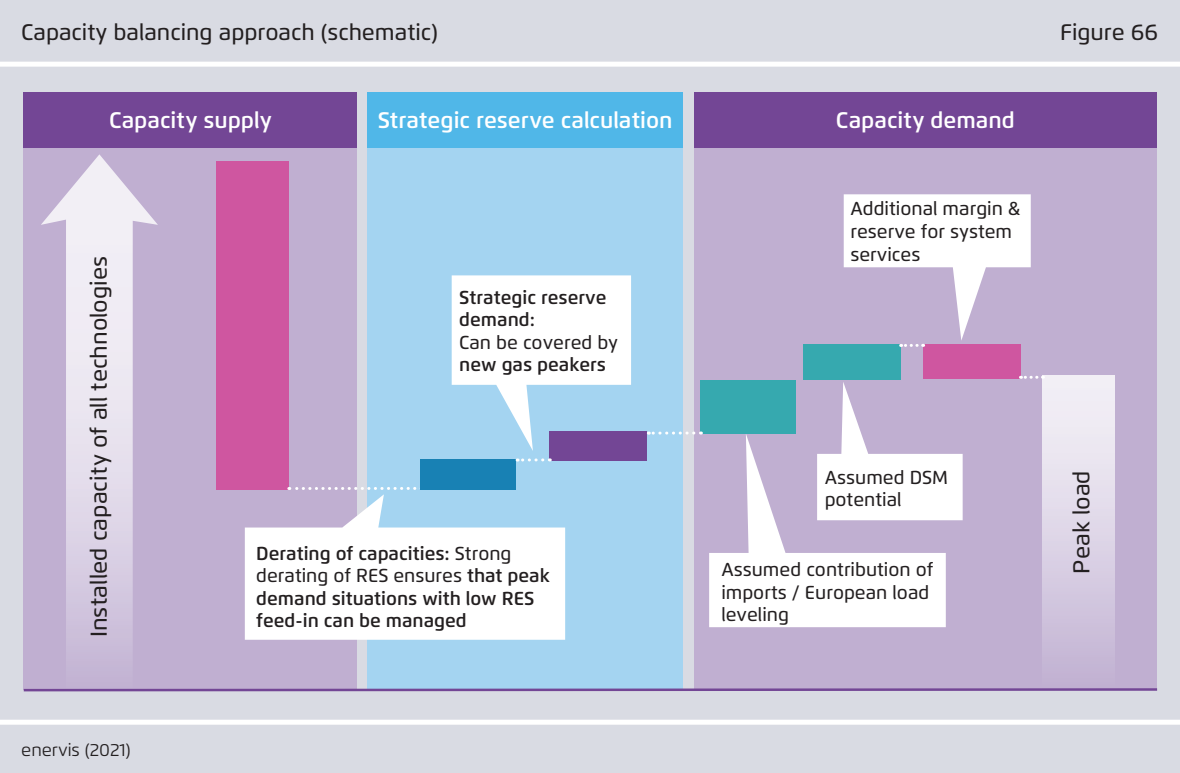
<style>
.page{position:relative;width:1180px;height:773px;background:#fff}
.page>*{position:absolute;margin:0;border:0;box-sizing:border-box;transform-origin:0 0}
.t1{font:500 23px "Flexo";color:#231f20}
.t2{font:600 22.5px "Flexo";color:#fff}
.t3{font:500 22.5px "Flexo";color:#231f20}
.t4{font:600 18.75px/22.5px "Flexo";color:#231f20}
.t5{font:500 18.75px/22.5px "Flexo";color:#231f20}
.t6{font:17.5px "Flexo";letter-spacing:-.005em;color:#231f20}
.s1{font-weight:500}
</style>
<div class="page">
<div style="left:0;top:0;width:1180px;height:772px;background:#d9dbe3"></div>
<div style="left:0;top:719px;width:1180px;height:5px;background:#fff"></div>
<div style="left:0;top:62px;width:1180px;height:5px;background:#fff"></div>
<div style="left:367px;top:147px;width:316px;height:542px;background:#a4d4f1"></div>
<div style="left:695px;top:92px;width:462px;height:597px;background:#c0afd1"></div>
<div style="left:24px;top:92px;width:333px;height:597px;background:#c0afd1"></div>
<div style="left:216px;top:161px;width:72px;height:329px;background:#cf56a0"></div>
<div style="left:24px;top:92px;width:333px;height:55px;background:#734695"></div>
<div style="left:695px;top:92px;width:462px;height:55px;background:#734695"></div>
<svg style="left:452px;top:275px;width:179px;height:175px"></svg>
<div style="left:367px;top:92px;width:316px;height:55px;background:#50b7e8"></div>
<svg style="left:709px;top:433px;width:237px;height:193px;fill:#fff"></svg>
<svg style="left:245px;top:494px;width:320px;height:145px;fill:#fff"></svg>
<svg style="left:289px;top:487px;width:126px;height:2px"></svg>
<div style="left:700px;top:380px;width:96px;height:53px;background:#36a9af"></div>
<svg style="left:817px;top:382px;width:146px;height:138px"></svg>
<div style="left:420px;top:459px;width:96px;height:31px;background:#1881b4"></div>
<div style="left:549px;top:431px;width:98px;height:30px;background:#734695"></div>
<div style="left:923px;top:344px;width:97px;height:34px;background:#cf56a0"></div>
<div style="left:803px;top:344px;width:97px;height:36px;background:#36a9af"></div>
<svg style="left:41px;top:154px;width:117px;height:500px"></svg>
<svg style="left:517px;top:458px;width:26px;height:3px"></svg>
<svg style="left:648px;top:431px;width:46px;height:3px"></svg>
<svg style="left:844px;top:194px;width:187px;height:153px"></svg>
<svg style="left:1020px;top:375px;width:23px;height:3px"></svg>
<div style="left:1043px;top:376px;width:72px;height:313px;background:linear-gradient(to bottom,#f7f5f9,#c3b3d3)"></div>
<svg style="left:24px;top:687px;width:1133px;height:4px"></svg>
<p class="t3" style="left:21px;top:19px;width:418px">Capacity balancing approach (schematic)</p>
<p class="t3" style="left:1060px;top:19px;width:99px">Figure 66</p>
<p class="t2" style="left:109px;top:106px;width:164px">Capacity supply</p>
<p class="t2" style="left:378px;top:106px;width:296px">Strategic reserve calculation</p>
<p class="t2" style="left:836px;top:106px;width:180px">Capacity demand</p>
<p class="t1" style="left:85px;top:636px;width:382px;rotate:-90deg">Installed capacity of all technologies</p>
<p class="t6" style="left:21px;top:738px;width:111px">enervis (2021)</p>
<p class="t4" style="left:459px;top:286px;width:149px">Strategic reserve demand:</p>
<p class="t5" style="left:459px;top:331px;width:160px">Can be covered by</p>
<p class="t4" style="left:459px;top:353px;width:148px">new gas peakers</p>
<p class="t4" style="left:256px;top:541px;width:295px">Derating of capacities: <span class="s1">Strong derating of RES ensures</span> that peak demand situations with low RES feed-in can be managed</p>
<p class="t5" style="left:850px;top:197px;width:172px">Additional margin &amp; reserve for system services</p>
<p class="t5" style="left:825px;top:465px;width:125px">Assumed DSM potential</p>
<p class="t5" style="left:721px;top:558px;width:214px">Assumed contribution of imports / European load leveling</p>
<p class="t1" style="left:1067px;top:573px;width:105px;rotate:-90deg">Peak load</p>
</div>
